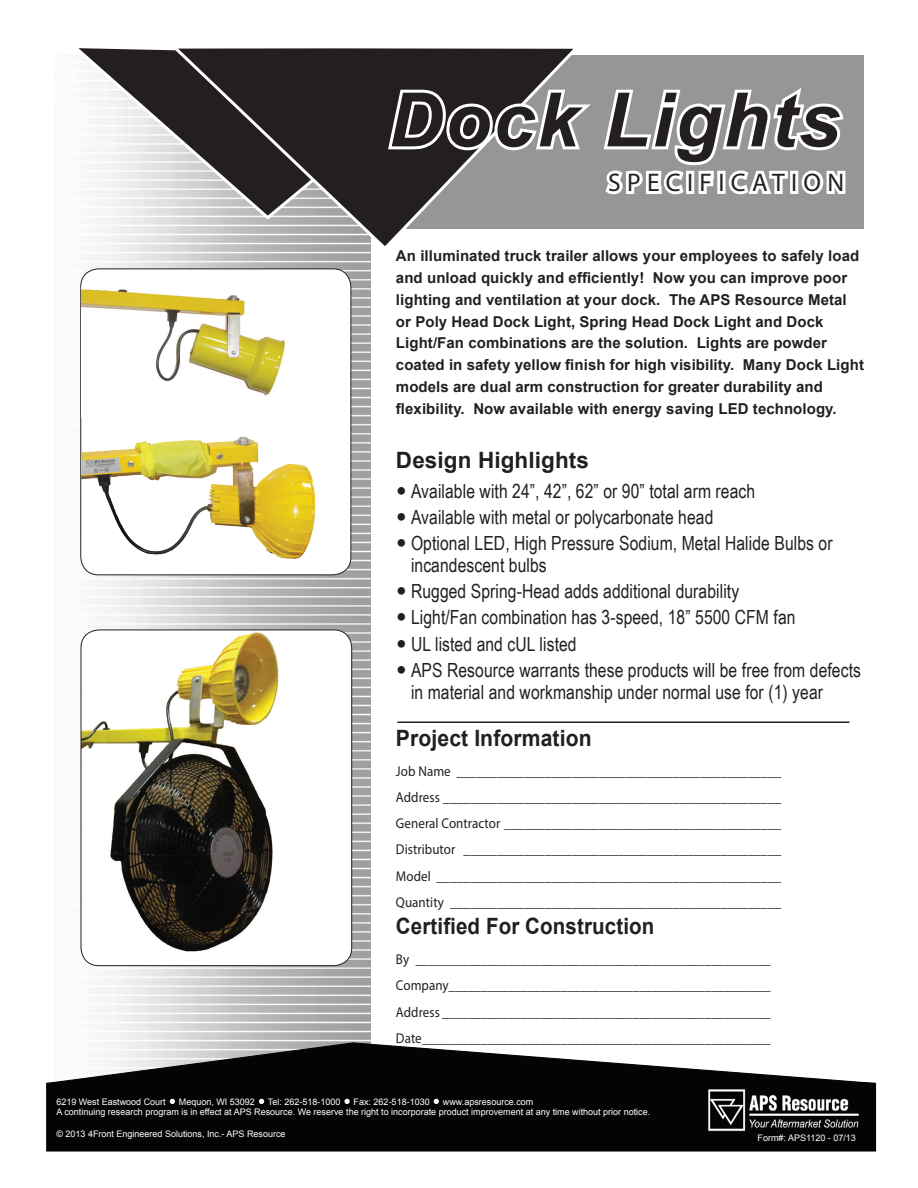
<style>
.page{position:relative;width:918px;height:1188px;background:#fff}
.page>*{position:absolute;margin:0;border:0;box-sizing:border-box;transform-origin:0 0}
.t1{font:italic 700 75px "Arial";letter-spacing:.03em;color:#231f20}
.t2{font:25.5px "Myriad Pro";letter-spacing:.25em;color:#231f20}
.t3{font:700 22.5px "Arial";letter-spacing:.005em;color:#231f20;scale:.91 1}
.t4{font:700 22.5px "Arial";letter-spacing:.005em;color:#231f20;scale:.94 1}
.t5{font:700 22.5px "Arial";letter-spacing:.005em;color:#231f20}
.t6{font:19.5px/26.2px "Arial Narrow";letter-spacing:.005em;color:#231f20}
.t7{font:700 15px/21.8px "Arial";letter-spacing:.005em;color:#231f20}
.t8{font:14.25px/26.2px "Myriad Pro";letter-spacing:.005em;color:#231f20;text-align:justify;scale:.91 1}
.t9{font:9px/10.8px "Arial";color:#fff}
</style>
<div class="page">
<div style="left:384px;top:56px;width:480px;height:173px;background:#969696"></div>
<img style="left:80px;top:222px;width:291px;height:820px">
<div style="left:47px;top:1083px;width:829px;height:68px;background:#040503"></div>
<div style="left:46px;top:1083px;width:830px;height:69px;border:1px solid #040503"></div>
<svg style="left:46px;top:1042px;width:831px;height:43px"></svg>
<img style="left:706px;top:1083px;width:155px;height:49px">
<hr style="left:398px;top:722px;width:451px;height:1px;background:#231f20">
<svg style="left:169px;top:1098px;width:6px;height:6px"></svg>
<svg style="left:258px;top:1098px;width:7px;height:6px"></svg>
<svg style="left:344px;top:1098px;width:6px;height:6px"></svg>
<svg style="left:433px;top:1098px;width:6px;height:6px"></svg>
<svg style="left:78px;top:48px;width:92px;height:174px"></svg>
<svg style="left:170px;top:48px;width:414px;height:205px"></svg>
<svg style="left:384px;top:82px;width:462px;height:133px"></svg>
<div style="left:81px;top:269px;width:270px;height:306px;background:#fff;border-radius:18px"></div>
<img style="left:82px;top:289px;width:203px;height:107px">
<img style="left:80px;top:403px;width:256px;height:200px">
<img style="left:81px;top:630px;width:271px;height:336px">
<div style="left:81px;top:630px;width:271px;height:336px;border:1px solid #231f20;border-radius:18px"></div>
<h1 class="t1" style="left:388px;top:70px;width:453px">Dock Lights</h1>
<h2 class="t2" style="left:608px;top:167px;width:238px">SPECIFICATION</h2>
<p class="t7" style="left:396px;top:246px;width:470px">An illuminated truck trailer allows your employees to safely load and unload quickly and efficiently! Now you can improve poor lighting and ventilation at your dock. The APS Resource Metal or Poly Head Dock Light, Spring Head Dock Light and Dock Light/Fan combinations are the solution. Lights are powder coated in safety yellow finish for high visibility. Many Dock Light models are dual arm construction for greater durability and flexibility. Now available with energy saving LED technology.</p>
<h3 class="t5" style="left:396px;top:445px;width:195px">Design Highlights</h3>
<h3 class="t6" style="left:411px;top:477px;width:423px">Available with 24”, 42”, 62” or 90” total arm reach<br>Available with metal or polycarbonate head<br>Optional LED, High Pressure Sodium, Metal Halide Bulbs or</h3>
<h3 class="t6" style="left:411px;top:551px;width:452px">incandescent bulbs<br>Rugged Spring-Head adds additional durability<br>Light/Fan combination has 3-speed, 18” 5500 CFM fan<br>UL listed and cUL listed<br>APS Resource warrants these products will be free from defects</h3>
<h3 class="t6" style="left:411px;top:678px;width:414px">in material and workmanship under normal use for (1) year</h3>
<h3 class="t4" style="left:396px;top:723px;width:210px">Project Information</h3>
<p class="t8" style="left:396px;top:757px;width:425px">Job Name ________________________________________________ Address __________________________________________________ General Contractor _________________________________________ Distributor _______________________________________________ Model ___________________________________________________ Quantity _________________________________________________</p>
<h3 class="t3" style="left:396px;top:911px;width:285px">Certified For Construction</h3>
<p class="t8" style="left:396px;top:946px;width:413px">By ______________________________________________________ Company_________________________________________________ Address __________________________________________________ Date_____________________________________________________</p>
<p class="t9" style="left:56px;top:1096px;width:595px">6219 West Eastwood Court • Mequon, WI 53092 • Tel: 262-518-1000 • Fax: 262-518-1030 • www.apsresource.com<br>A continuing research program is in effect at APS Resource. We reserve the right to incorporate product improvement at any time without prior notice.</p>
<p class="t9" style="left:56px;top:1128px;width:231px">© 2013 4Front Engineered Solutions, Inc.- APS Resource</p>
<p class="t9" style="left:758px;top:1132px;width:100px">Form#: APS1120 - 07/13</p>
</div>
